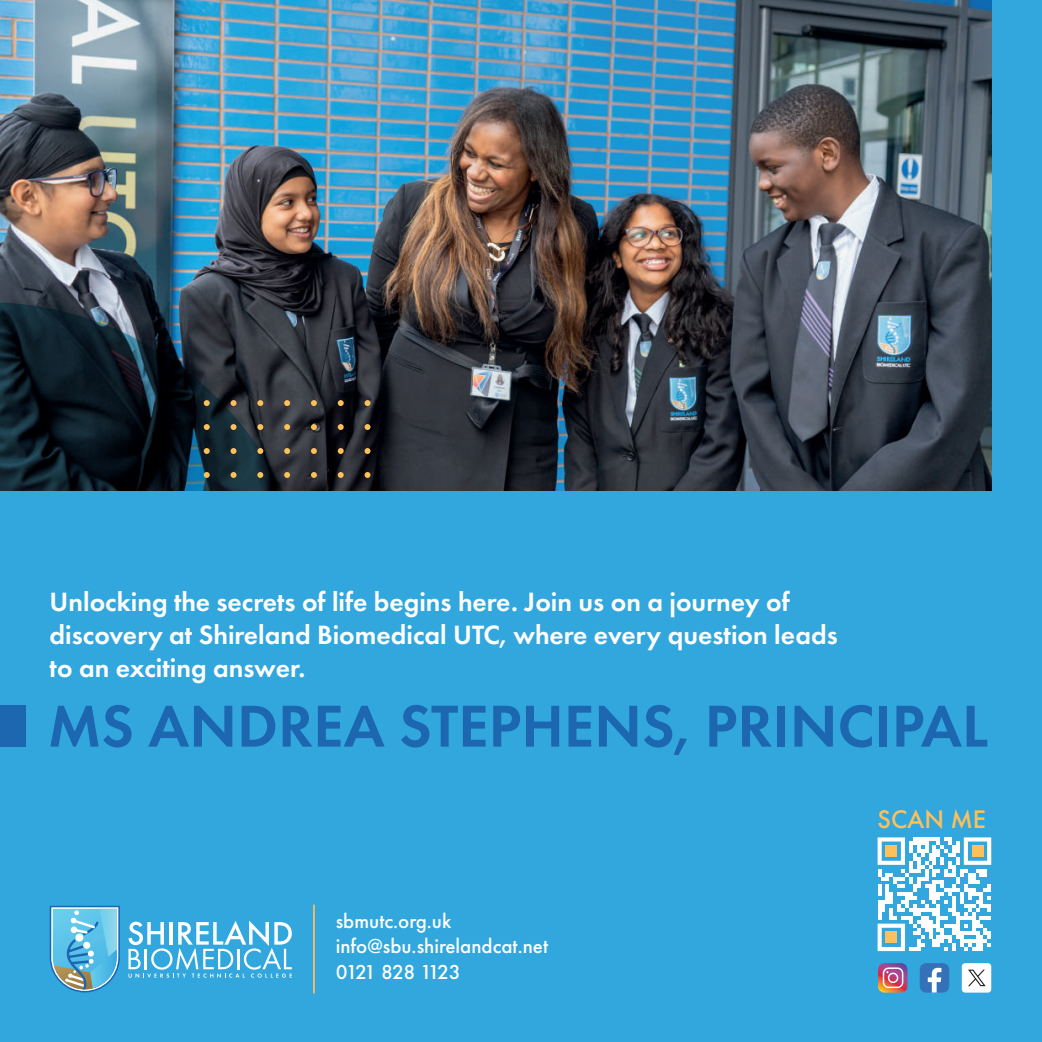
<style>
.page{position:relative;width:1042px;height:1042px;background:#fff}
.page>*{position:absolute;margin:0;border:0;box-sizing:border-box;transform-origin:0 0}
.t1{font:600 61.25px "Futura PT";color:#1d66b0}
.t2{font:600 27.47px/32.9px "Futura PT";color:#fff}
.t3{font:500 26.43px "Futura PT";color:#fdc05a}
.t4{font:500 21px/25.2px "Futura PT";color:#fff}
</style>
<div class="page">
<img style="left:0;top:0;width:992px;height:491px">
<svg style="left:0;top:302px;width:314px;height:189px"></svg>
<svg style="left:364px;top:472px;width:6px;height:6px"></svg>
<svg style="left:338px;top:472px;width:6px;height:6px"></svg>
<svg style="left:311px;top:472px;width:6px;height:6px"></svg>
<svg style="left:284px;top:472px;width:6px;height:6px"></svg>
<svg style="left:257px;top:472px;width:6px;height:6px"></svg>
<svg style="left:231px;top:472px;width:5px;height:6px"></svg>
<svg style="left:204px;top:472px;width:6px;height:6px"></svg>
<svg style="left:364px;top:448px;width:6px;height:6px"></svg>
<svg style="left:338px;top:448px;width:6px;height:6px"></svg>
<svg style="left:311px;top:448px;width:6px;height:6px"></svg>
<svg style="left:284px;top:448px;width:6px;height:6px"></svg>
<svg style="left:257px;top:448px;width:6px;height:6px"></svg>
<svg style="left:231px;top:448px;width:5px;height:6px"></svg>
<svg style="left:204px;top:448px;width:6px;height:6px"></svg>
<svg style="left:364px;top:424px;width:6px;height:6px"></svg>
<svg style="left:338px;top:424px;width:6px;height:6px"></svg>
<svg style="left:311px;top:424px;width:6px;height:6px"></svg>
<svg style="left:284px;top:424px;width:6px;height:6px"></svg>
<svg style="left:257px;top:424px;width:6px;height:6px"></svg>
<svg style="left:231px;top:424px;width:5px;height:6px"></svg>
<svg style="left:204px;top:424px;width:6px;height:6px"></svg>
<svg style="left:364px;top:400px;width:6px;height:6px"></svg>
<svg style="left:338px;top:400px;width:6px;height:6px"></svg>
<svg style="left:311px;top:400px;width:6px;height:6px"></svg>
<svg style="left:284px;top:400px;width:6px;height:6px"></svg>
<svg style="left:257px;top:400px;width:6px;height:6px"></svg>
<svg style="left:231px;top:400px;width:5px;height:6px"></svg>
<svg style="left:204px;top:400px;width:6px;height:6px"></svg>
<div style="left:0;top:491px;width:1042px;height:551px;background:#31a7de"></div>
<div style="left:992px;top:0;width:50px;height:1042px;background:#31a7de"></div>
<hr style="left:313px;top:904px;width:2px;height:89px;background:#fdc05a">
<div style="left:0;top:705px;width:25px;height:41px;background:#1d66b0"></div>
<svg style="left:878px;top:963px;width:29px;height:29px"></svg>
<div style="left:920px;top:963px;width:29px;height:29px;background:#3571b8;border-radius:6px"></div>
<svg style="left:928px;top:968px;width:13px;height:24px"></svg>
<div style="left:962px;top:963px;width:29px;height:29px;background:#fff;border-radius:3px"></div>
<svg style="left:968px;top:969px;width:18px;height:17px"></svg>
<svg style="left:50px;top:906px;width:70px;height:86px"></svg>
<svg style="left:128px;top:920px;width:164px;height:57px"></svg>
<svg style="left:877px;top:837px;width:114px;height:114px"></svg>
<div style="left:885px;top:845px;width:12px;height:12px;background:#fdc05a"></div>
<div style="left:971px;top:845px;width:12px;height:12px;background:#fdc05a"></div>
<div style="left:885px;top:931px;width:12px;height:12px;background:#fdc05a"></div>
<p class="t2" style="left:50px;top:585px;width:789px">Unlocking the secrets of life begins here. Join us on a journey of discovery at Shireland Biomedical UTC, where every question leads to an exciting answer.</p>
<h1 class="t1" style="left:48px;top:688px;width:942px">MS ANDREA STEPHENS, PRINCIPAL</h1>
<p class="t4" style="left:336px;top:908px;width:214px">sbmutc.org.uk info@sbu.shirelandcat.net<br>0121 828 1123</p>
<p class="t3" style="left:877px;top:803px;width:110px">SCAN ME</p>
</div>
